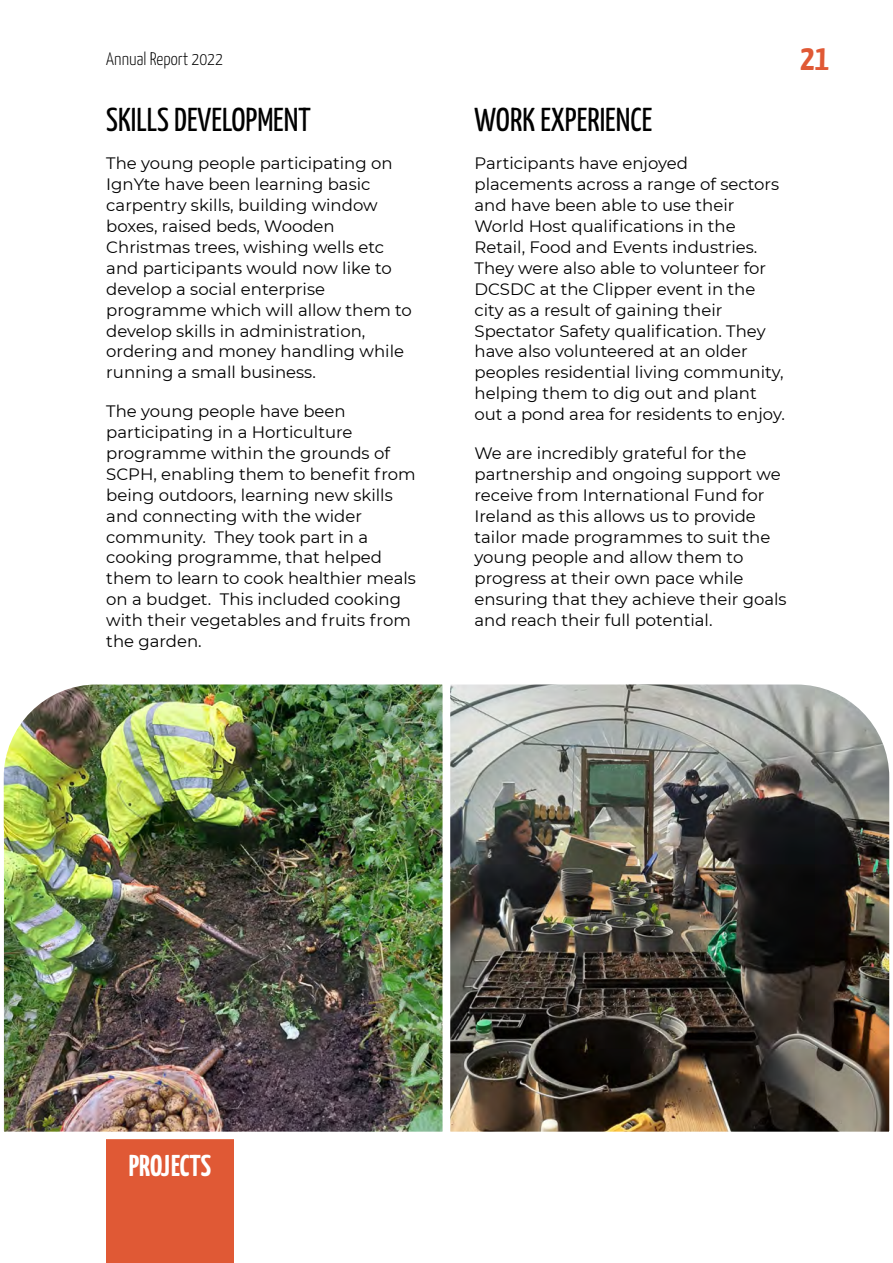
<style>
.page{position:relative;width:893px;height:1263px;background:#fff}
.page>*{position:absolute;margin:0;border:0;box-sizing:border-box;transform-origin:0 0}
.t1{font:700 36px "Yanone Kaffeesatz";color:#e05935}
.t2{font:33px "Yanone Kaffeesatz";color:#000}
.t3{font:700 30px "Yanone Kaffeesatz";color:#fff}
.t4{font:300 18px "Yanone Kaffeesatz";color:#000}
.t5{font:16.5px/20.9px "Montserrat";color:#000}
</style>
<div class="page">
<div style="left:106px;top:1135px;width:128px;height:128px;background:#e05935"></div>
<img style="left:3px;top:684px;width:436px;height:456px">
<img style="left:439px;top:684px;width:451px;height:448px">
<svg style="left:3px;top:830px;width:1px;height:309px"></svg>
<p class="t4" style="left:106px;top:52px;width:118px">Annual Report 2022</p>
<h1 class="t1" style="left:800px;top:43px;width:30px">21</h1>
<h2 class="t2" style="left:106px;top:106px;width:206px">SKILLS DEVELOPMENT</h2>
<p class="t5" style="left:106px;top:153px;width:307px">The young people participating on<br>IgnYte have been learning basic carpentry skills, building window boxes, raised beds, Wooden<br>Christmas trees, wishing wells etc and participants would now like to develop a social enterprise programme which will allow them to develop skills in administration, ordering and money handling while running a small business.</p>
<p class="t5" style="left:106px;top:401px;width:311px">The young people have been participating in a Horticulture programme within the grounds of<br>SCPH, enabling them to benefit from being outdoors, learning new skills and connecting with the wider community. They took part in a cooking programme, that helped them to learn to cook healthier meals on a budget. This included cooking with their vegetables and fruits from the garden.</p>
<h2 class="t2" style="left:474px;top:106px;width:179px">WORK EXPERIENCE</h2>
<p class="t5" style="left:474px;top:153px;width:312px">Participants have enjoyed placements across a range of sectors and have been able to use their World Host qualifications in the Retail, Food and Events industries.<br>They were also able to volunteer for DCSDC at the Clipper event in the city as a result of gaining their Spectator Safety qualification. They have also volunteered at an older peoples residential living community, helping them to dig out and plant out a pond area for residents to enjoy.</p>
<p class="t5" style="left:474px;top:443px;width:314px">We are incredibly grateful for the partnership and ongoing support we receive from International Fund for Ireland as this allows us to provide tailor made programmes to suit the young people and allow them to progress at their own pace while ensuring that they achieve their goals and reach their full potential.</p>
<h3 class="t3" style="left:129px;top:1154px;width:84px">PROJECTS</h3>
</div>
